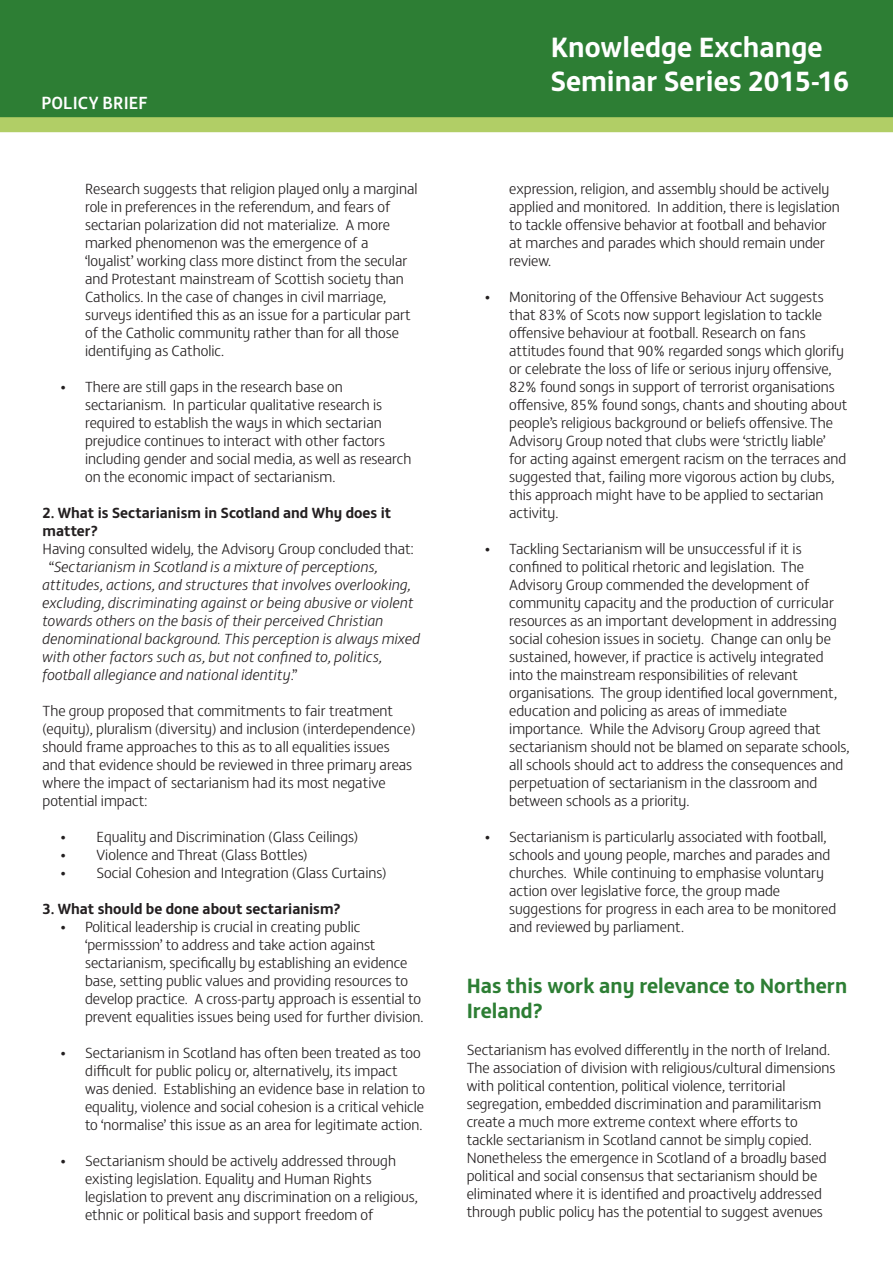
<style>
.page{position:relative;width:893px;height:1263px;background:#fff}
.page>*{position:absolute;margin:0;border:0;box-sizing:border-box;transform-origin:0 0}
.t1{font:700 28.5px/34.2px "FS Matthew";color:#fff}
.t2{font:700 21px/25.2px "FS Matthew";color:#2d7e34}
.t3{font:500 18px "FS Matthew";color:#fff}
.t4{font:300 15px/18px "FS Matthew";color:#231f20}
.t5{font:italic 300 15px/18px "FS Matthew";color:#231f20}
.t6{font:700 15px/18px "FS Matthew";color:#231f20}
.s1{font-style:normal}
</style>
<div class="page">
<div style="left:0;top:0;width:893px;height:119px;background:#2d7e34"></div>
<div style="left:0;top:117px;width:893px;height:15px;background:#b1ce66"></div>
<p class="t3" style="left:41px;top:89px;width:108px">POLICY BRIEF</p>
<p class="t4" style="left:85px;top:179px;width:334px">Research suggests that religion played only a marginal role in preferences in the referendum, and fears of sectarian polarization did not materialize. A more marked phenomenon was the emergence of a ‘loyalist’ working class more distinct from the secular and Protestant mainstream of Scottish society than Catholics. In the case of changes in civil marriage, surveys identified this as an issue for a particular part of the Catholic community rather than for all those identifying as Catholic.</p>
<p class="t4" style="left:85px;top:377px;width:328px;text-indent:-26px">• There are still gaps in the research base on sectarianism. In particular qualitative research is required to establish the ways in which sectarian prejudice continues to interact with other factors including gender and social media, as well as research on the economic impact of sectarianism.</p>
<p class="t6" style="left:43px;top:502px;width:350px">2. What is Sectarianism in Scotland and Why does it matter?</p>
<p class="t4" style="left:43px;top:539px;width:373px">Having consulted widely, the Advisory Group concluded that:</p>
<p class="t5" style="left:43px;top:557px;width:379px;text-indent:7px"><span class="s1">“</span>Sectarianism in Scotland is a mixture of perceptions, attitudes, actions, and structures that involves overlooking, excluding, discriminating against or being abusive or violent towards others on the basis of their perceived Christian denominational background. This perception is always mixed with other factors such as, but not confined to, politics, football allegiance and national identity<span class="s1">.”</span></p>
<p class="t4" style="left:43px;top:701px;width:374px">The group proposed that commitments to fair treatment (equity), pluralism (diversity) and inclusion (interdependence) should frame approaches to this as to all equalities issues and that evidence should be reviewed in three primary areas where the impact of sectarianism had its most negative potential impact:</p>
<p class="t4" style="left:60px;top:827px;width:300px">• Equality and Discrimination (Glass Ceilings)</p>
<p class="t4" style="left:60px;top:845px;width:250px">• Violence and Threat (Glass Bottles)</p>
<p class="t4" style="left:60px;top:863px;width:328px">• Social Cohesion and Integration (Glass Curtains)</p>
<p class="t6" style="left:43px;top:898px;width:300px">3. What should be done about sectarianism?</p>
<p class="t4" style="left:85px;top:917px;width:340px;text-indent:-26px">• Political leadership is crucial in creating public ‘permisssion’ to address and take action against sectarianism, specifically by establishing an evidence base, setting public values and providing resources to develop practice. A cross-party approach is essential to prevent equalities issues being used for further division.</p>
<p class="t4" style="left:85px;top:1043px;width:342px;text-indent:-26px">• Sectarianism in Scotland has often been treated as too difficult for public policy or, alternatively, its impact was denied. Establishing an evidence base in relation to equality, violence and social cohesion is a critical vehicle to ‘normalise’ this issue as an area for legitimate action.</p>
<p class="t4" style="left:85px;top:1151px;width:334px;text-indent:-26px">• Sectarianism should be actively addressed through existing legislation. Equality and Human Rights legislation to prevent any discrimination on a religious, ethnic or political basis and support freedom of</p>
<h1 class="t1" style="left:551px;top:27px;width:300px">Knowledge Exchange<br>Seminar Series 2015-16</h1>
<p class="t4" style="left:509px;top:179px;width:332px">expression, religion, and assembly should be actively applied and monitored. In addition, there is legislation to tackle offensive behavior at football and behavior at marches and parades which should remain under review.</p>
<p class="t4" style="left:509px;top:287px;width:340px;text-indent:-26px">• Monitoring of the Offensive Behaviour Act suggests that 83% of Scots now support legislation to tackle offensive behaviour at football. Research on fans attitudes found that 90% regarded songs which glorify or celebrate the loss of life or serious injury offensive, 82% found songs in support of terrorist organisations offensive, 85% found songs, chants and shouting about people’s religious background or beliefs offensive. The Advisory Group noted that clubs were ‘strictly liable’<br>for acting against emergent racism on the terraces and suggested that, failing more vigorous action by clubs, this approach might have to be applied to sectarian activity.</p>
<p class="t4" style="left:509px;top:539px;width:342px;text-indent:-26px">• Tackling Sectarianism will be unsuccessful if it is confined to political rhetoric and legislation. The Advisory Group commended the development of community capacity and the production of curricular resources as an important development in addressing social cohesion issues in society. Change can only be sustained, however, if practice is actively integrated into the mainstream responsibilities of relevant organisations. The group identified local government, education and policing as areas of immediate importance. While the Advisory Group agreed that sectarianism should not be blamed on separate schools, all schools should act to address the consequences and perpetuation of sectarianism in the classroom and between schools as a priority.</p>
<p class="t4" style="left:509px;top:827px;width:328px;text-indent:-26px">• Sectarianism is particularly associated with football, schools and young people, marches and parades and churches. While continuing to emphasise voluntary action over legislative force, the group made suggestions for progress in each area to be monitored and reviewed by parliament.</p>
<p class="t2" style="left:467px;top:971px;width:382px">Has this work any relevance to Northern<br>Ireland?</p>
<p class="t4" style="left:467px;top:1039px;width:370px">Sectarianism has evolved differently in the north of Ireland.<br>The association of division with religious/cultural dimensions with political contention, political violence, territorial segregation, embedded discrimination and paramilitarism create a much more extreme context where efforts to tackle sectarianism in Scotland cannot be simply copied.<br>Nonetheless the emergence in Scotland of a broadly based political and social consensus that sectarianism should be eliminated where it is identified and proactively addressed through public policy has the potential to suggest avenues</p>
</div>
